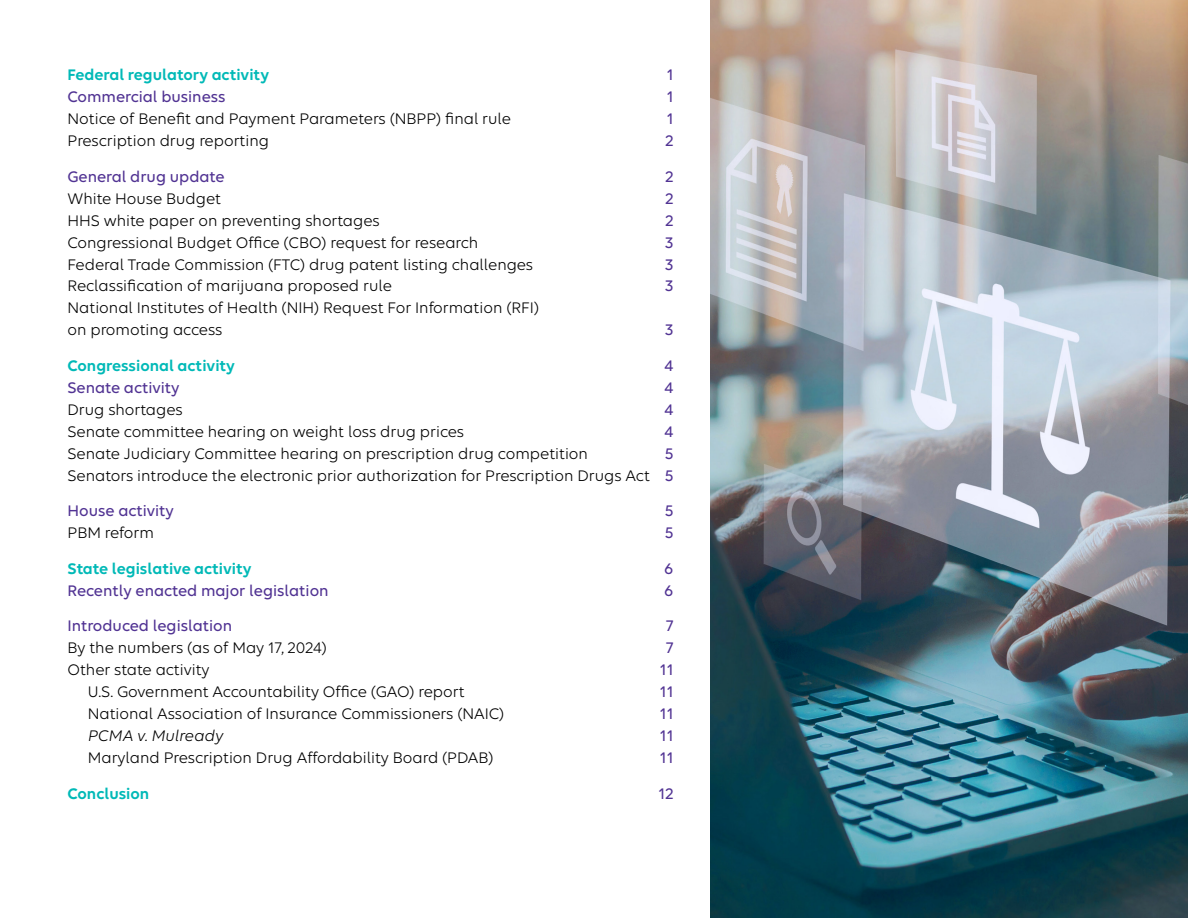
<style>
.page{position:relative;width:1188px;height:918px;background:#fff}
.page>*{position:absolute;margin:0;border:0;box-sizing:border-box;transform-origin:0 0}
.t1{font:16.5px/22px "Elevance Sans";color:#000}
.t2{font:500 16.5px "Elevance Sans";color:#513393}
.t3{font:600 16.5px "Elevance Sans";color:#00b9b7}
.t4{font:italic 16.5px "Elevance Sans";color:#000}
.s1{font-weight:500;color:#513393}
</style>
<div class="page">
<img style="left:710px;top:0;width:478px;height:918px">
<p class="t3" style="left:68px;top:65px;width:203px">Federal regulatory activity</p>
<p class="t2" style="left:667px;top:64px;width:8px">1</p>
<p class="t2" style="left:68px;top:86px;width:159px">Commercial business</p>
<p class="t2" style="left:667px;top:86px;width:8px">1</p>
<p class="t1" style="left:68px;top:107px;width:445px">Notice of Benefit and Payment Parameters (NBPP) final rule</p>
<p class="t2" style="left:667px;top:108px;width:8px">1</p>
<p class="t1" style="left:68px;top:129px;width:203px">Prescription drug reporting</p>
<p class="t2" style="left:665px;top:130px;width:10px">2</p>
<p class="t2" style="left:68px;top:166px;width:159px">General drug update</p>
<p class="t2" style="left:665px;top:166px;width:10px">2</p>
<p class="t1" style="left:68px;top:187px;width:155px">White House Budget</p>
<p class="t2" style="left:665px;top:188px;width:10px">2</p>
<p class="t1" style="left:68px;top:209px;width:314px">HHS white paper on preventing shortages</p>
<p class="t2" style="left:665px;top:210px;width:10px">2</p>
<p class="t1" style="left:68px;top:231px;width:412px">Congressional Budget Office (CBO) request for research</p>
<p class="t2" style="left:665px;top:232px;width:10px">3</p>
<p class="t1" style="left:68px;top:253px;width:467px">Federal Trade Commission (FTC) drug patent listing challenges</p>
<p class="t2" style="left:665px;top:254px;width:10px">3</p>
<p class="t1" style="left:68px;top:275px;width:326px">Reclassification of marijuana proposed rule</p>
<p class="t2" style="left:665px;top:276px;width:10px">3</p>
<p class="t1" style="left:68px;top:297px;width:473px">National Institutes of Health (NIH) Request For Information (RFI) on promoting access</p>
<p class="t2" style="left:665px;top:320px;width:10px">3</p>
<p class="t3" style="left:68px;top:356px;width:169px">Congressional activity</p>
<p class="t2" style="left:665px;top:355px;width:10px">4</p>
<p class="t2" style="left:68px;top:377px;width:114px">Senate activity</p>
<p class="t2" style="left:665px;top:377px;width:10px">4</p>
<p class="t1" style="left:68px;top:398px;width:117px">Drug shortages</p>
<p class="t2" style="left:665px;top:399px;width:10px">4</p>
<p class="t1" style="left:68px;top:420px;width:398px">Senate committee hearing on weight loss drug prices</p>
<p class="t2" style="left:665px;top:421px;width:10px">4</p>
<p class="t1" style="left:68px;top:442px;width:522px">Senate Judiciary Committee hearing on prescription drug competition</p>
<p class="t1" style="left:68px;top:442px;width:607px;text-align:right"><span class="s1">5<br></span>Senators introduce the electronic prior authorization for Prescription Drugs Act <span class="s1">5</span></p>
<p class="t2" style="left:68px;top:500px;width:108px">House activity</p>
<p class="t2" style="left:665px;top:500px;width:10px">5</p>
<p class="t1" style="left:68px;top:521px;width:88px">PBM reform</p>
<p class="t2" style="left:665px;top:522px;width:10px">5</p>
<p class="t3" style="left:68px;top:558px;width:186px">State legislative activity</p>
<p class="t2" style="left:664px;top:558px;width:11px">6</p>
<p class="t2" style="left:68px;top:580px;width:263px">Recently enacted major legislation</p>
<p class="t2" style="left:664px;top:580px;width:11px">6</p>
<p class="t2" style="left:68px;top:615px;width:166px">Introduced legislation</p>
<p class="t2" style="left:666px;top:615px;width:9px">7</p>
<p class="t1" style="left:68px;top:636px;width:261px">By the numbers (as of May 17, 2024)</p>
<p class="t2" style="left:666px;top:637px;width:9px">7</p>
<p class="t1" style="left:68px;top:658px;width:144px">Other state activity</p>
<p class="t2" style="left:660px;top:659px;width:15px">11</p>
<p class="t1" style="left:88px;top:680px;width:378px">U.S. Government Accountability Office (GAO) report</p>
<p class="t2" style="left:660px;top:681px;width:15px">11</p>
<p class="t1" style="left:88px;top:702px;width:418px">National Association of Insurance Commissioners (NAIC)</p>
<p class="t2" style="left:660px;top:703px;width:15px">11</p>
<p class="t4" style="left:88px;top:726px;width:137px">PCMA v. Mulready</p>
<p class="t2" style="left:660px;top:725px;width:15px">11</p>
<p class="t1" style="left:88px;top:746px;width:407px">Maryland Prescription Drug Affordability Board (PDAB)</p>
<p class="t2" style="left:660px;top:747px;width:15px">11</p>
<p class="t3" style="left:68px;top:783px;width:83px">Conclusion</p>
<p class="t2" style="left:659px;top:783px;width:16px">12</p>
</div>
